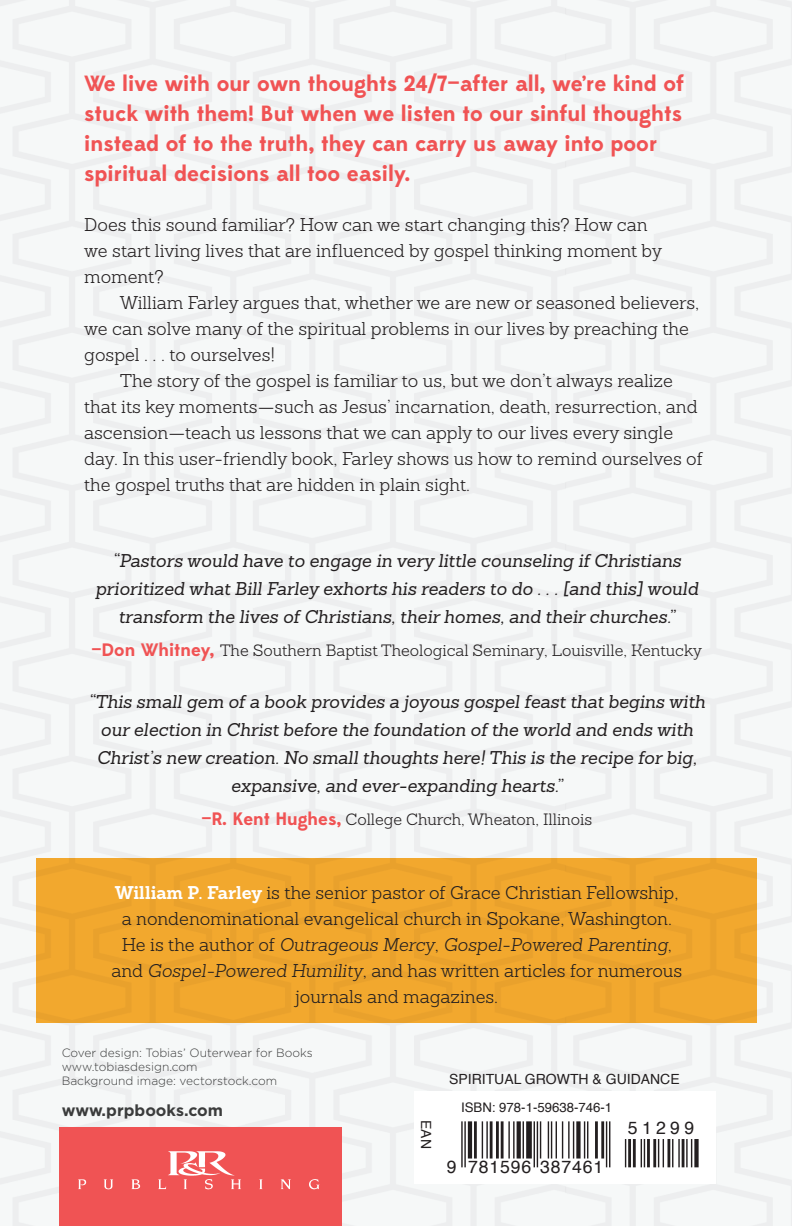
<style>
.page{position:relative;width:792px;height:1226px;background:#fff}
.page>*{position:absolute;margin:0;border:0;box-sizing:border-box;transform-origin:0 0}
.t1{font:700 22px/30px "Edmondsans";color:#f05354}
.t2{font:300 18px/26px "Sanchez Slab";color:#231f20}
.t3{font:italic 18px/28px "Sanchez Slab";color:#231f20;text-align:center}
.t4{font:17.6px "Helvetica";letter-spacing:.05em;color:#231f20}
.t5{font:300 16px "Sanchez Slab";color:#231f20}
.t6{font:700 16px "Gotham";color:#3b3c3c}
.t7{font:14px "Helvetica";color:#231f20}
.t8{font:13.2px "Helvetica";color:#231f20}
.t9{font:300 12px "Gotham";color:#3b3c3c}
.s1{font-family:"Edmondsans";font-weight:700;font-size:18px;color:#f05354}
.s2{font-weight:700;color:#fff}
.s3{font-style:italic}
</style>
<div class="page">
<img style="left:0;top:0;width:792px;height:1225px">
<div style="left:37px;top:857px;width:720px;height:165px;background:#f2a82e"></div>
<div style="left:60px;top:1126px;width:282px;height:99px;background:#f05354"></div>
<div style="left:414px;top:1091px;width:301px;height:92px;background:#fff"></div>
<hr style="left:464px;top:1121px;width:2px;height:46px;background:#231f20">
<hr style="left:461px;top:1121px;width:1px;height:46px;background:#231f20">
<hr style="left:468px;top:1121px;width:4px;height:37px;background:#231f20">
<hr style="left:474px;top:1121px;width:3px;height:37px;background:#231f20">
<hr style="left:486px;top:1121px;width:2px;height:37px;background:#231f20">
<hr style="left:482px;top:1121px;width:1px;height:37px;background:#231f20">
<hr style="left:501px;top:1121px;width:2px;height:37px;background:#231f20">
<hr style="left:496px;top:1121px;width:3px;height:37px;background:#231f20">
<hr style="left:490px;top:1121px;width:2px;height:37px;background:#231f20">
<hr style="left:513px;top:1121px;width:1px;height:37px;background:#231f20">
<hr style="left:508px;top:1121px;width:2px;height:37px;background:#231f20">
<div style="left:516px;top:1121px;width:5px;height:37px;background:#231f20"></div>
<hr style="left:522px;top:1121px;width:2px;height:37px;background:#231f20">
<div style="left:526px;top:1121px;width:6px;height:37px;background:#231f20"></div>
<hr style="left:573px;top:1121px;width:1px;height:37px;background:#231f20">
<hr style="left:568px;top:1121px;width:1px;height:37px;background:#231f20">
<hr style="left:562px;top:1121px;width:1px;height:37px;background:#231f20">
<hr style="left:555px;top:1121px;width:2px;height:37px;background:#231f20">
<hr style="left:551px;top:1121px;width:1px;height:37px;background:#231f20">
<hr style="left:548px;top:1121px;width:1px;height:37px;background:#231f20">
<hr style="left:540px;top:1121px;width:1px;height:37px;background:#231f20">
<hr style="left:537px;top:1121px;width:1px;height:46px;background:#231f20">
<hr style="left:533px;top:1121px;width:2px;height:46px;background:#231f20">
<svg style="left:576px;top:1121px;width:4px;height:37px"></svg>
<hr style="left:587px;top:1121px;width:1px;height:37px;background:#231f20">
<hr style="left:584px;top:1121px;width:1px;height:37px;background:#231f20">
<hr style="left:601px;top:1121px;width:3px;height:37px;background:#231f20">
<hr style="left:595px;top:1121px;width:3px;height:37px;background:#231f20">
<svg style="left:625px;top:1139px;width:1px;height:28px"></svg>
<hr style="left:609px;top:1121px;width:1px;height:46px;background:#231f20">
<hr style="left:606px;top:1121px;width:1px;height:46px;background:#231f20">
<hr style="left:633px;top:1138px;width:2px;height:29px;background:#231f20">
<hr style="left:628px;top:1138px;width:3px;height:29px;background:#231f20">
<svg style="left:644px;top:1139px;width:1px;height:28px"></svg>
<hr style="left:640px;top:1138px;width:2px;height:29px;background:#231f20">
<hr style="left:653px;top:1138px;width:3px;height:29px;background:#231f20">
<hr style="left:647px;top:1138px;width:3px;height:29px;background:#231f20">
<hr style="left:662px;top:1138px;width:2px;height:29px;background:#231f20">
<svg style="left:658px;top:1139px;width:1px;height:28px"></svg>
<hr style="left:667px;top:1138px;width:3px;height:29px;background:#231f20">
<svg style="left:672px;top:1139px;width:7px;height:28px"></svg>
<hr style="left:681px;top:1138px;width:3px;height:29px;background:#231f20">
<svg style="left:686px;top:1139px;width:6px;height:28px"></svg>
<svg style="left:694px;top:1139px;width:4px;height:28px"></svg>
<img style="left:79px;top:1151px;width:240px;height:39px">
<p class="t1" style="left:84px;top:69px;width:601px">We live with our own thoughts 24/7—after all, we’re kind of stuck with them! But when we listen to our sinful thoughts instead of to the truth, they can carry us away into poor spiritual decisions all too easily.</p>
<p class="t2" style="left:84px;top:211px;width:579px">Does this sound familiar? How can we start changing this? How can we start living lives that are influenced by gospel thinking moment by moment?</p>
<p class="t2" style="left:84px;top:289px;width:616px;text-indent:36px">William Farley argues that, whether we are new or seasoned believers, we can solve many of the spiritual problems in our lives by preaching the gospel . . . to ourselves!</p>
<p class="t2" style="left:84px;top:367px;width:620px;text-indent:36px">The story of the gospel is familiar to us, but we don’t always realize that its key moments—such as Jesus’ incarnation, death, resurrection, and ascension—teach us lessons that we can apply to our lives every single day. In this user-friendly book, Farley shows us how to remind ourselves of the gospel truths that are hidden in plain sight.</p>
<p class="t3" style="left:95px;top:546px;width:604px">“Pastors would have to engage in very little counseling if Christians prioritized what Bill Farley exhorts his readers to do . . . [and this] would transform the lives of Christians, their homes, and their churches.”</p>
<p class="t5" style="left:91px;top:640px;width:612px"><span class="s1">—Don Whitney,</span> The Southern Baptist Theological Seminary, Louisville, Kentucky</p>
<p class="t3" style="left:88px;top:687px;width:618px">“This small gem of a book provides a joyous gospel feast that begins with our election in Christ before the foundation of the world and ends with Christ’s new creation. No small thoughts here! This is the recipe for big, expansive, and ever-expanding hearts.”</p>
<p class="t5" style="left:201px;top:809px;width:392px"><span class="s1">—R. Kent Hughes,</span> College Church, Wheaton, Illinois</p>
<p class="t2" style="left:111px;top:879px;width:572px;text-align:center"><span class="s2">William P. Farley</span> is the senior pastor of Grace Christian Fellowship, a nondenominational evangelical church in Spokane, Washington.<br>He is the author of <span class="s3">Outrageous Mercy</span>, <span class="s3">Gospel-Powered Parenting</span>, and <span class="s3">Gospel-Powered Humility</span>, and has written articles for numerous journals and magazines.</p>
<p class="t9" style="left:62px;top:1045px;width:253px">Cover design: Tobias’ Outerwear for Books</p>
<p class="t9" style="left:62px;top:1059px;width:137px">www.tobiasdesign.com</p>
<p class="t9" style="left:62px;top:1073px;width:217px">Background image: vectorstock.com</p>
<p class="t6" style="left:62px;top:1101px;width:163px">www.prpbooks.com</p>
<p class="t7" style="left:437px;top:1119px;width:30px;rotate:90deg">EAN</p>
<p class="t7" style="left:449px;top:1067px;width:232px">SPIRITUAL GROWTH &amp; GUIDANCE</p>
<p class="t4" style="left:628px;top:1114px;width:68px">51299</p>
<p class="t4" style="left:447px;top:1153px;width:158px">9 781596 387461</p>
<p class="t8" style="left:461px;top:1097px;width:153px">ISBN: 978-1-59638-746-1</p>
</div>
